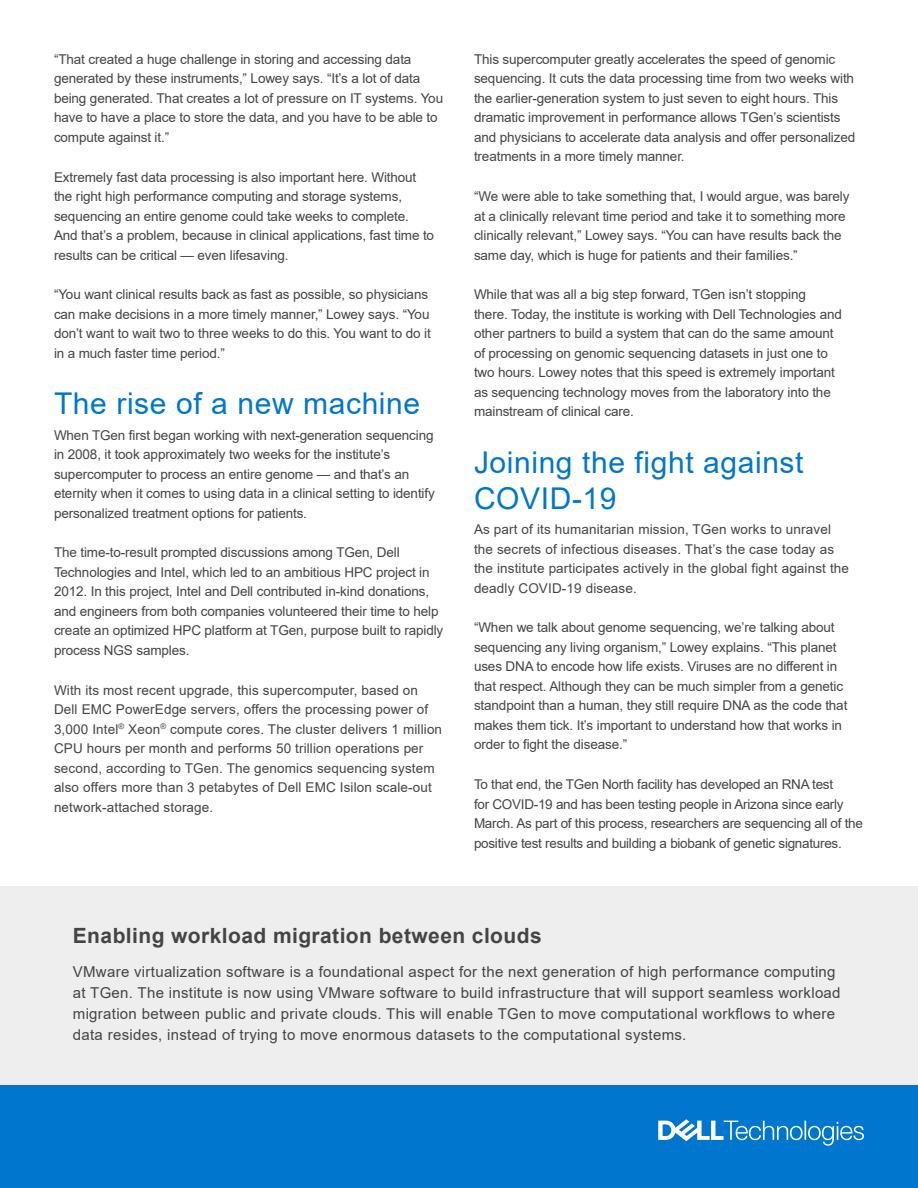
<style>
.page{position:relative;width:918px;height:1188px;background:#fff}
.page>*{position:absolute;margin:0;border:0;box-sizing:border-box;transform-origin:0 0}
.t1{font:30px/36px "Arial";letter-spacing:.02em;color:#0076ce}
.Case_Study_CTA{font:700 21px "Arial";letter-spacing:.02em;color:#444}
.CTA_call_out{font:15px/21px "Arial";letter-spacing:.02em;color:#444}
.body{font:13.5px/19.5px "Arial";letter-spacing:-.01em;color:#444}
.body-2{font:13.5px/19.5px "Arial";letter-spacing:.01em;color:#444}
</style>
<div class="page">
<div style="left:0;top:1082px;width:918px;height:106px;background:#0076ce"></div>
<svg style="left:658px;top:1119px;width:206px;height:27px"></svg>
<div style="left:0;top:886px;width:918px;height:198px;background:#eee"></div>
<p class="body" style="left:54px;top:49px;width:391px">“That created a huge challenge in storing and accessing data generated by these instruments,” Lowey says. “It’s a lot of data being generated. That creates a lot of pressure on IT systems. You have to have a place to store the data, and you have to be able to compute against it.”</p>
<p class="body" style="left:54px;top:167px;width:382px">Extremely fast data processing is also important here. Without the right high performance computing and storage systems, sequencing an entire genome could take weeks to complete.<br>And that’s a problem, because in clinical applications, fast time to results can be critical — even lifesaving.</p>
<p class="body" style="left:54px;top:285px;width:378px">“You want clinical results back as fast as possible, so physicians can make decisions in a more timely manner,” Lowey says. “You don’t want to wait two to three weeks to do this. You want to do it in a much faster time period.”</p>
<h1 class="t1" style="left:54px;top:385px;width:368px">The rise of a new machine</h1>
<p class="body" style="left:54px;top:425px;width:382px">When TGen first began working with next-generation sequencing in 2008, it took approximately two weeks for the institute’s supercomputer to process an entire genome — and that’s an eternity when it comes to using data in a clinical setting to identify personalized treatment options for patients.</p>
<p class="body" style="left:54px;top:543px;width:391px">The time-to-result prompted discussions among TGen, Dell Technologies and Intel, which led to an ambitious HPC project in 2012. In this project, Intel and Dell contributed in-kind donations, and engineers from both companies volunteered their time to help create an optimized HPC platform at TGen, purpose built to rapidly process NGS samples.</p>
<p class="body-2" style="left:54px;top:680px;width:390px">With its most recent upgrade, this supercomputer, based on Dell EMC PowerEdge servers, offers the processing power of 3,000 Intel<sup>®</sup> Xeon<sup>®</sup> compute cores. The cluster delivers 1 million CPU hours per month and performs 50 trillion operations per second, according to TGen. The genomics sequencing system also offers more than 3 petabytes of Dell EMC Isilon scale-out network-attached storage.</p>
<p class="body" style="left:474px;top:49px;width:383px">This supercomputer greatly accelerates the speed of genomic sequencing. It cuts the data processing time from two weeks with the earlier-generation system to just seven to eight hours. This dramatic improvement in performance allows TGen’s scientists and physicians to accelerate data analysis and offer personalized treatments in a more timely manner.</p>
<p class="body" style="left:474px;top:187px;width:377px">“We were able to take something that, I would argue, was barely at a clinically relevant time period and take it to something more clinically relevant,” Lowey says. “You can have results back the same day, which is huge for patients and their families.”</p>
<p class="body" style="left:474px;top:285px;width:370px">While that was all a big step forward, TGen isn’t stopping there. Today, the institute is working with Dell Technologies and other partners to build a system that can do the same amount of processing on genomic sequencing datasets in just one to two hours. Lowey notes that this speed is extremely important as sequencing technology moves from the laboratory into the mainstream of clinical care.</p>
<h1 class="t1" style="left:474px;top:444px;width:331px">Joining the fight against<br>COVID-19</h1>
<p class="body-2" style="left:474px;top:520px;width:377px">As part of its humanitarian mission, TGen works to unravel the secrets of infectious diseases. That’s the case today as the institute participates actively in the global fight against the deadly COVID-19 disease.</p>
<p class="body" style="left:474px;top:618px;width:375px">“When we talk about genome sequencing, we’re talking about sequencing any living organism,” Lowey explains. “This planet uses DNA to encode how life exists. Viruses are no different in that respect. Although they can be much simpler from a genetic standpoint than a human, they still require DNA as the code that makes them tick. It’s important to understand how that works in order to fight the disease.”</p>
<p class="body" style="left:474px;top:775px;width:391px">To that end, the TGen North facility has developed an RNA test<br>for COVID-19 and has been testing people in Arizona since early March. As part of this process, researchers are sequencing all of the positive test results and building a biobank of genetic signatures.</p>
<p class="Case_Study_CTA" style="left:73px;top:921px;width:470px">Enabling workload migration between clouds</p>
<p class="CTA_call_out" style="left:73px;top:961px;width:769px">VMware virtualization software is a foundational aspect for the next generation of high performance computing at TGen. The institute is now using VMware software to build infrastructure that will support seamless workload migration between public and private clouds. This will enable TGen to move computational workflows to where data resides, instead of trying to move enormous datasets to the computational systems.</p>
</div>
